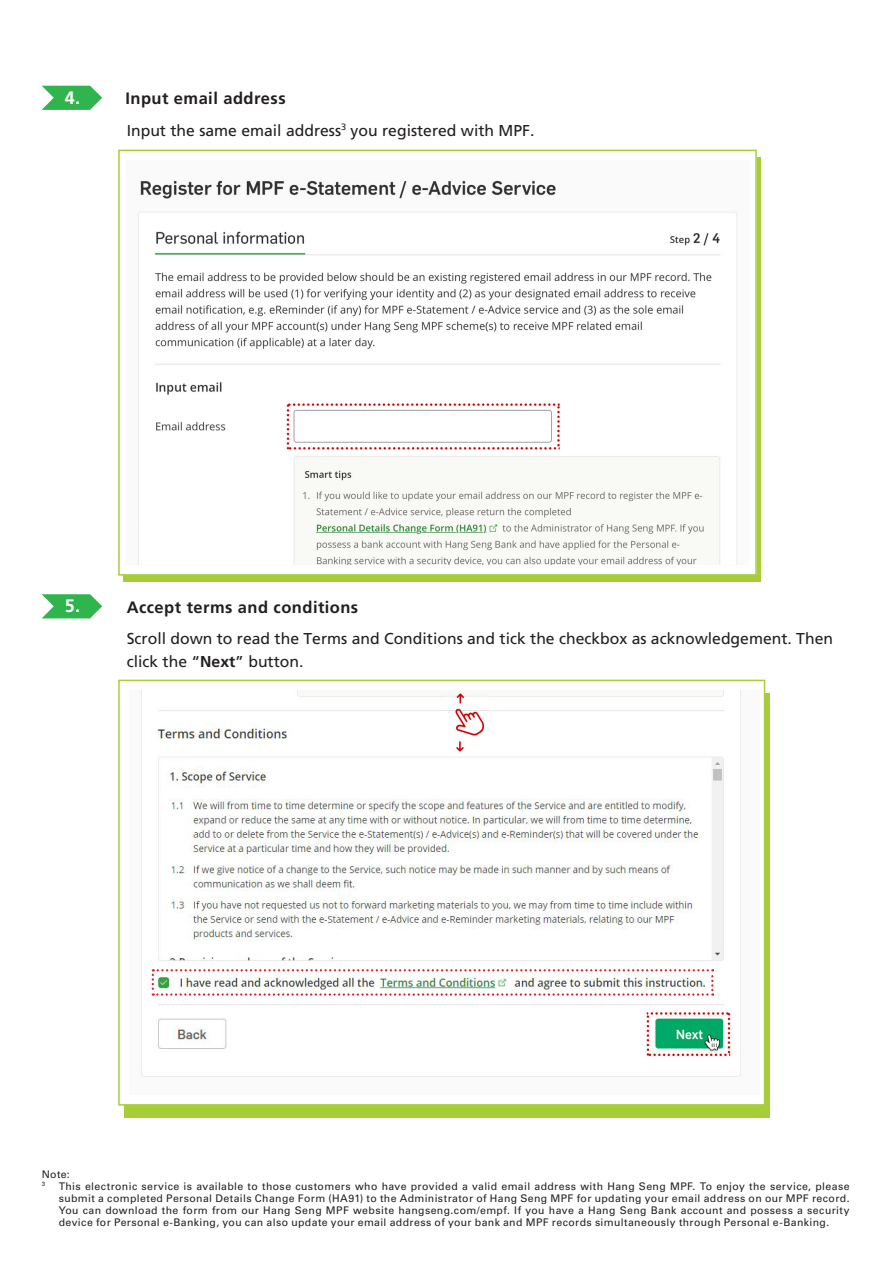
<style>
.page{position:relative;width:893px;height:1263px;background:#fff}
.page>*{position:absolute;margin:0;border:0;box-sizing:border-box;transform-origin:0 0}
.t1{font:700 18px "Frutiger LT Std";color:#fff}
.t2{font:700 16.5px "Frutiger LT Std";letter-spacing:.025em;color:#231f20}
.t3{font:15.75px/22.5px "Frutiger LT Std";color:#231f20}
._01_Body_Text{font:10.5px/12px "Univers LT Std";letter-spacing:.035em;color:#231f20;text-align:justify}
._01_Body_Text-2{font:6.15px "Univers LT Std";color:#231f20}
.s1{font-weight:700}
</style>
<div class="page">
<div style="left:124px;top:693px;width:645px;height:424px;background:#a6ce39"></div>
<div style="left:119px;top:680px;width:645px;height:425px;background:#fff"></div>
<div style="left:118px;top:680px;width:647px;height:425px;border:2px solid #a6ce39"></div>
<div style="left:124px;top:158px;width:637px;height:424px;background:#a6ce39"></div>
<svg style="left:42px;top:86px;width:60px;height:24px"></svg>
<div style="left:119px;top:150px;width:637px;height:425px;background:#fff"></div>
<div style="left:118px;top:150px;width:639px;height:426px;border:2px solid #a6ce39"></div>
<svg style="left:42px;top:594px;width:60px;height:24px"></svg>
<img style="left:138px;top:180px;width:599px;height:385px">
<img style="left:141px;top:691px;width:600px;height:386px">
<img style="left:152px;top:969px;width:561px;height:27px">
<img style="left:643px;top:1009px;width:90px;height:50px">
<img style="left:446px;top:692px;width:41px;height:61px">
<p class="t1" style="left:65px;top:87px;width:17px">4.</p>
<p class="t2" style="left:125px;top:89px;width:162px">Input email address</p>
<p class="t3" style="left:127px;top:119px;width:409px">Input the same email address<sup>3</sup> you registered with MPF.</p>
<p class="t1" style="left:65px;top:595px;width:17px">5.</p>
<p class="t2" style="left:127px;top:597px;width:233px">Accept terms and conditions</p>
<p class="t3" style="left:127px;top:627px;width:708px">Scroll down to read the Terms and Conditions and tick the checkbox as acknowledgement. Then click the “<span class="s1">Next</span>” button.</p>
<p class="_01_Body_Text" style="left:42px;top:1168px;width:30px">Note:</p>
<p class="_01_Body_Text-2" style="left:42px;top:1180px;width:5px">3</p>
<p class="_01_Body_Text" style="left:59px;top:1180px;width:792px">This electronic service is available to those customers who have provided a valid email address with Hang Seng MPF. To enjoy the service, please submit a completed Personal Details Change Form (HA91) to the Administrator of Hang Seng MPF for updating your email address on our MPF record.<br>You can download the form from our Hang Seng MPF website hangseng.com/empf. If you have a Hang Seng Bank account and possess a security device for Personal e-Banking, you can also update your email address of your bank and MPF records simultaneously through Personal e-Banking.</p>
</div>
